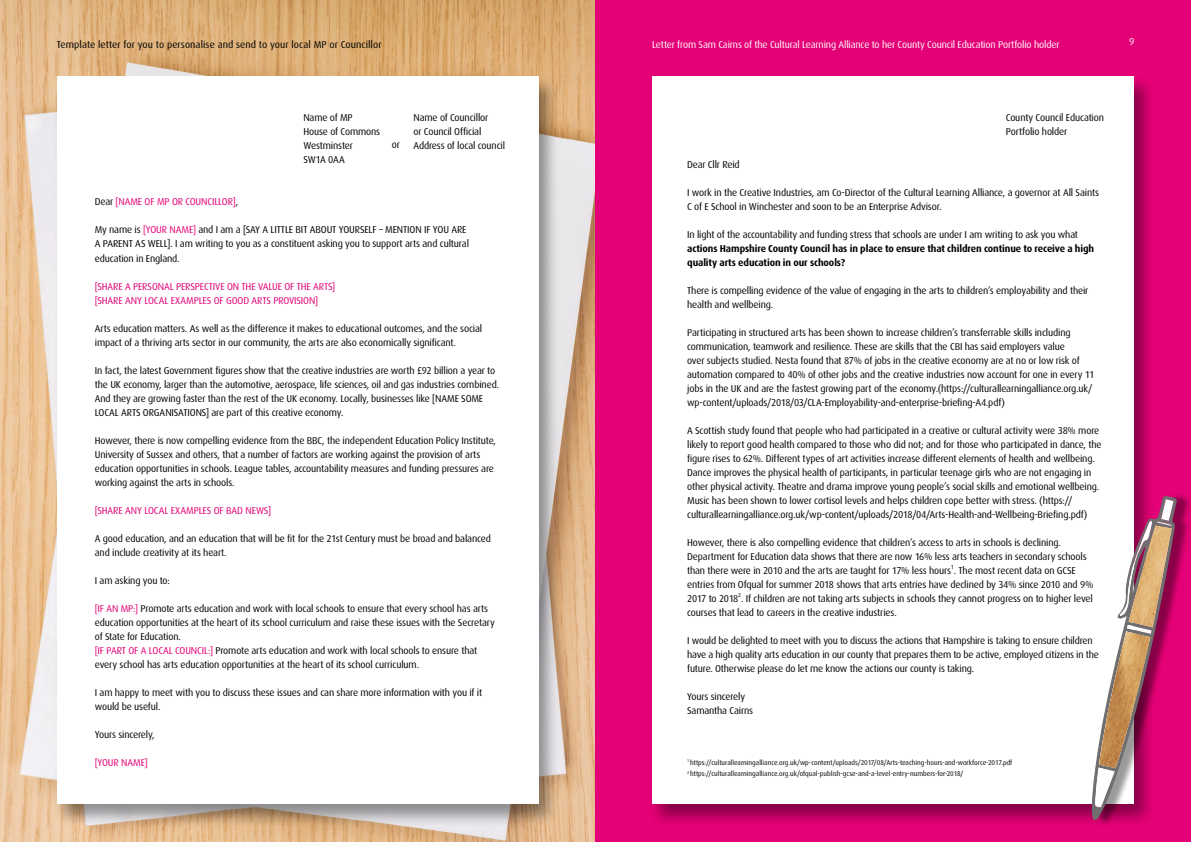
<style>
.page{position:relative;width:1191px;height:842px;background:#fff}
.page>*{position:absolute;margin:0;border:0;box-sizing:border-box;transform-origin:0 0}
.t1{font:10px/14px "Dax OT";letter-spacing:-.015em;color:#000}
.t2{font:10px/14px "Dax OT";letter-spacing:-.01em;color:#e40076}
.t3{font:700 10px/14px "Dax OT";letter-spacing:-.01em;color:#000}
.t4{font:10px "Dax OT";letter-spacing:-.015em;color:#fff}
.t5{font:10px "Dax OT";letter-spacing:.005em;color:#000}
.t6{font:9px "Dax OT";letter-spacing:.01em;color:#000}
.t7{font:7px/11.8px "Dax OT";color:#000}
.t8{font:5.8px "Dax OT";color:#000}
.s1{font-weight:700}
.s2{color:#000}
.s3{color:#e40076}
</style>
<div class="page">
<img style="left:0;top:0;width:595px;height:842px">
<div style="left:53px;top:75px;width:507px;height:753px;background:#000;opacity:.4"></div>
<div style="left:57px;top:76px;width:481px;height:728px;background:#fff"></div>
<div style="left:595px;top:0;width:596px;height:842px;background:#e40076"></div>
<div style="left:648px;top:75px;width:507px;height:753px;background:#000;opacity:.4"></div>
<div style="left:652px;top:76px;width:482px;height:728px;background:#fff"></div>
<div style="left:1096px;top:492px;width:95px;height:335px;background:#000;opacity:.4"></div>
<svg style="left:1091px;top:496px;width:86px;height:324px"></svg>
<p class="t1" style="left:57px;top:34px;width:7px">8</p>
<p class="t6" style="left:88px;top:36px;width:340px"><span class="s1">Arts in Schools:</span> A Bacc for the Future, Cultural Learning Alliance and WHAT NEXT? toolkit</p>
<p class="t5" style="left:57px;top:39px;width:326px">Template letter for you to personalise and send to your local MP or Councillor</p>
<p class="t4" style="left:652px;top:39px;width:409px">Letter from Sam Cairns of the Cultural Learning Alliance to her County Council Education Portfolio holder</p>
<p class="t4" style="left:1129px;top:36px;width:7px">9</p>
<p class="t1" style="left:303px;top:110px;width:78px">Name of MP<br>House of Commons<br>Westminster<br>SW1A 0AA</p>
<p class="t1" style="left:392px;top:137px;width:10px">or</p>
<p class="t1" style="left:413px;top:110px;width:93px">Name of Councillor<br>or Council Official<br>Address of local council</p>
<p class="t2" style="left:95px;top:195px;width:145px"><span class="s2">Dear</span> [NAME OF MP OR COUNCILLOR]<span class="s2">,</span></p>
<p class="t1" style="left:95px;top:223px;width:376px">My name is <span class="s3">[YOUR NAME]</span> and I am a [SAY A LITTLE BIT ABOUT YOURSELF – MENTION IF YOU ARE<br>A PARENT AS WELL]. I am writing to you as a constituent asking you to support arts and cultural education in England.</p>
<p class="t2" style="left:95px;top:279px;width:242px">[SHARE A PERSONAL PERSPECTIVE ON THE VALUE OF THE ARTS] [SHARE ANY LOCAL EXAMPLES OF GOOD ARTS PROVISION]</p>
<p class="t1" style="left:95px;top:321px;width:389px">Arts education matters. As well as the difference it makes to educational outcomes, and the social impact of a thriving arts sector in our community, the arts are also economically significant.</p>
<p class="t1" style="left:95px;top:363px;width:406px">In fact, the latest Government figures show that the creative industries are worth £92 billion a year to the UK economy, larger than the automotive, aerospace, life sciences, oil and gas industries combined.<br>And they are growing faster than the rest of the UK economy. Locally, businesses like [NAME SOME LOCAL ARTS ORGANISATIONS] are part of this creative economy.</p>
<p class="t1" style="left:95px;top:433px;width:403px">However, there is now compelling evidence from the BBC, the independent Education Policy Institute, University of Sussex and others, that a number of factors are working against the provision of arts education opportunities in schools. League tables, accountability measures and funding pressures are working against the arts in schools.</p>
<p class="t2" style="left:95px;top:503px;width:178px">[SHARE ANY LOCAL EXAMPLES OF BAD NEWS]</p>
<p class="t1" style="left:95px;top:531px;width:398px">A good education, and an education that will be fit for the 21st Century must be broad and balanced and include creativity at its heart.</p>
<p class="t1" style="left:95px;top:573px;width:77px">I am asking you to:</p>
<p class="t1" style="left:95px;top:601px;width:401px"><span class="s3">[IF AN MP:]</span> Promote arts education and work with local schools to ensure that every school has arts education opportunities at the heart of its school curriculum and raise these issues with the Secretary of State for Education.<br><span class="s3">[IF PART OF A LOCAL COUNCIL:]</span> Promote arts education and work with local schools to ensure that every school has arts education opportunities at the heart of its school curriculum.</p>
<p class="t1" style="left:95px;top:685px;width:389px">I am happy to meet with you to discuss these issues and can share more information with you if it would be useful.</p>
<p class="t1" style="left:95px;top:727px;width:61px">Yours sincerely,</p>
<p class="t2" style="left:95px;top:755px;width:54px">[YOUR NAME]</p>
<p class="t1" style="left:1006px;top:110px;width:100px">County Council Education<br>Portfolio holder</p>
<p class="t1" style="left:687px;top:158px;width:54px">Dear Cllr Reid</p>
<p class="t1" style="left:687px;top:186px;width:413px">I work in the Creative Industries, am Co-Director of the Cultural Learning Alliance, a governor at All Saints<br>C of E School in Winchester and soon to be an Enterprise Advisor.</p>
<p class="t1" style="left:687px;top:228px;width:392px">In light of the accountability and funding stress that schools are under I am writing to ask you what</p>
<p class="t3" style="left:687px;top:242px;width:408px">actions Hampshire County Council has in place to ensure that children continue to receive a high quality arts education in our schools?</p>
<p class="t1" style="left:687px;top:284px;width:403px">There is compelling evidence of the value of engaging in the arts to children’s employability and their health and wellbeing.</p>
<p class="t1" style="left:687px;top:326px;width:409px">Participating in structured arts has been shown to increase children’s transferrable skills including communication, teamwork and resilience. These are skills that the CBI has said employers value<br>over subjects studied. Nesta found that 87% of jobs in the creative economy are at no or low risk of automation compared to 40% of other jobs and the creative industries now account for one in every 11 jobs in the UK and are the fastest growing part of the economy.(https://culturallearningalliance.org.uk/ wp-content/uploads/2018/03/CLA-Employability-and-enterprise-briefing-A4.pdf)</p>
<p class="t1" style="left:687px;top:424px;width:416px">A Scottish study found that people who had participated in a creative or cultural activity were 38% more likely to report good health compared to those who did not; and for those who participated in dance, the figure rises to 62%. Different types of art activities increase different elements of health and wellbeing.<br>Dance improves the physical health of participants, in particular teenage girls who are not engaging in other physical activity. Theatre and drama improve young people’s social skills and emotional wellbeing.<br>Music has been shown to lower cortisol levels and helps children cope better with stress. (https:// culturallearningalliance.org.uk/wp-content/uploads/2018/04/Arts-Health-and-Wellbeing-Briefing.pdf)</p>
<p class="t1" style="left:687px;top:536px;width:401px">However, there is also compelling evidence that children’s access to arts in schools is declining.<br>Department for Education data shows that there are now 16% less arts teachers in secondary schools than there were in 2010 and the arts are taught for 17% less hours . The most recent data on GCSE</p>
<p class="t8" style="left:951px;top:564px;width:5px">1</p>
<p class="t1" style="left:687px;top:578px;width:408px">entries from Ofqual for summer 2018 shows that arts entries have declined by 34% since 2010 and 9%<br>2017 to 2018 . If children are not taking arts subjects in schools they cannot progress on to higher level</p>
<p class="t8" style="left:738px;top:592px;width:5px">2</p>
<p class="t1" style="left:687px;top:606px;width:211px">courses that lead to careers in the creative industries.</p>
<p class="t1" style="left:687px;top:634px;width:413px">I would be delighted to meet with you to discuss the actions that Hampshire is taking to ensure children have a high quality arts education in our county that prepares them to be active, employed citizens in the future. Otherwise please do let me know the actions our county is taking.</p>
<p class="t1" style="left:687px;top:690px;width:67px">Yours sincerely<br>Samantha Cairns</p>
<p class="t7" style="left:687px;top:756px;width:327px"><sup>1</sup> https://culturallearningalliance.org.uk/wp-content/uploads/2017/08/Arts-teaching-hours-and-workforce-2017.pdf<br><sup>2</sup> https://culturallearningalliance.org.uk/ofqual-publish-gcse-and-a-level-entry-numbers-for-2018/</p>
</div>
